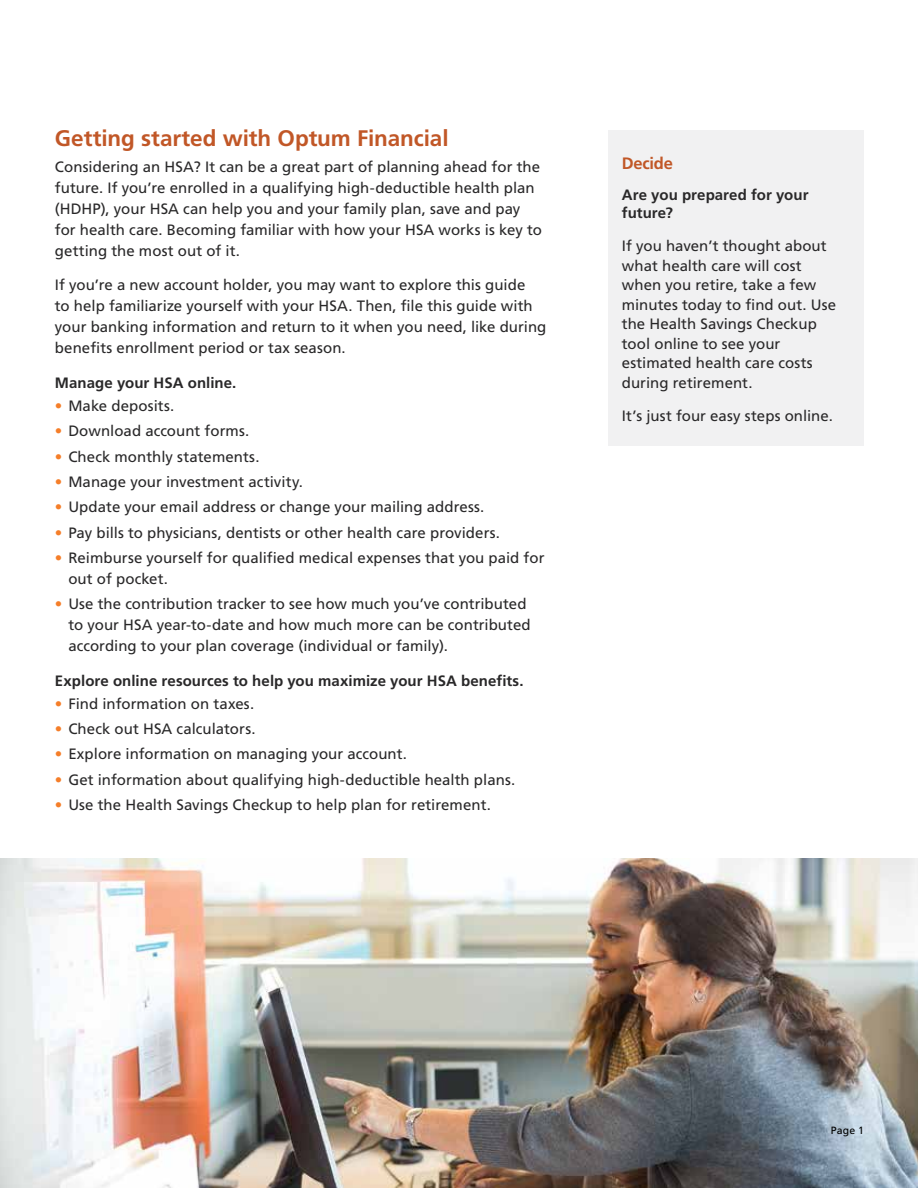
<style>
.page{position:relative;width:918px;height:1188px;background:#fff}
.page>*{position:absolute;margin:0;border:0;box-sizing:border-box;transform-origin:0 0}
.t1{font:700 22.5px "Frutiger LT Pro";letter-spacing:-.005em;color:#c15727}
.t2{font:700 16.5px "Frutiger LT Pro";letter-spacing:-.015em;color:#c15727}
.t3{font:15px/21px "Frutiger LT Pro";color:#292829}
.t4{font:700 15px/18px "Frutiger LT Pro";letter-spacing:.005em;color:#292829}
.t5{font:10.5px "Frutiger LT Pro";color:#000}
.s1{color:#f57e29}
</style>
<div class="page">
<img style="left:0;top:858px;width:918px;height:330px">
<div style="left:608px;top:130px;width:256px;height:316px;background:#f1f1f2"></div>
<h1 class="t1" style="left:55px;top:125px;width:395px">Getting started with Optum Financial</h1>
<p class="t3" style="left:55px;top:156px;width:489px">Considering an HSA? It can be a great part of planning ahead for the future. If you’re enrolled in a qualifying high-deductible health plan (HDHP), your HSA can help you and your family plan, save and pay for health care. Becoming familiar with how your HSA works is key to getting the most out of it.</p>
<p class="t3" style="left:55px;top:275px;width:493px">If you’re a new account holder, you may want to explore this guide<br>to help familiarize yourself with your HSA. Then, file this guide with your banking information and return to it when you need, like during benefits enrollment period or tax season.</p>
<p class="t4" style="left:55px;top:374px;width:183px">Manage your HSA online.</p>
<p class="t3" style="left:55px;top:395px;width:121px"><span class="s1">•</span> Make deposits.</p>
<p class="t3" style="left:55px;top:421px;width:196px"><span class="s1">•</span> Download account forms.</p>
<p class="t3" style="left:55px;top:446px;width:206px"><span class="s1">•</span> Check monthly statements.</p>
<p class="t3" style="left:55px;top:471px;width:250px"><span class="s1">•</span> Manage your investment activity.</p>
<p class="t3" style="left:55px;top:497px;width:431px"><span class="s1">•</span> Update your email address or change your mailing address.</p>
<p class="t3" style="left:55px;top:522px;width:447px"><span class="s1">•</span> Pay bills to physicians, dentists or other health care providers.</p>
<p class="t3" style="left:68px;top:547px;width:478px;text-indent:-14px"><span class="s1">•</span> Reimburse yourself for qualified medical expenses that you paid for out of pocket.</p>
<p class="t3" style="left:68px;top:594px;width:464px;text-indent:-14px"><span class="s1">•</span> Use the contribution tracker to see how much you’ve contributed to your HSA year-to-date and how much more can be contributed according to your plan coverage (individual or family).</p>
<p class="t4" style="left:55px;top:671px;width:470px">Explore online resources to help you maximize your HSA benefits.</p>
<p class="t3" style="left:55px;top:693px;width:201px"><span class="s1">•</span> Find information on taxes.</p>
<p class="t3" style="left:55px;top:719px;width:202px"><span class="s1">•</span> Check out HSA calculators.</p>
<p class="t3" style="left:55px;top:744px;width:354px"><span class="s1">•</span> Explore information on managing your account.</p>
<p class="t3" style="left:55px;top:769px;width:462px"><span class="s1">•</span> Get information about qualifying high-deductible health plans.</p>
<p class="t3" style="left:55px;top:794px;width:438px"><span class="s1">•</span> Use the Health Savings Checkup to help plan for retirement.</p>
<p class="t2" style="left:622px;top:153px;width:52px">Decide</p>
<p class="t4" style="left:622px;top:186px;width:188px">Are you prepared for your future?</p>
<p class="t3" style="left:622px;top:237px;width:216px;line-height:19.5px">If you haven’t thought about what health care will cost when you retire, take a few minutes today to find out. Use the Health Savings Checkup tool online to see your estimated health care costs during retirement.</p>
<p class="t3" style="left:622px;top:405px;width:213px">It’s just four easy steps online.</p>
<p class="t5" style="left:831px;top:1124px;width:35px">Page 1</p>
</div>
